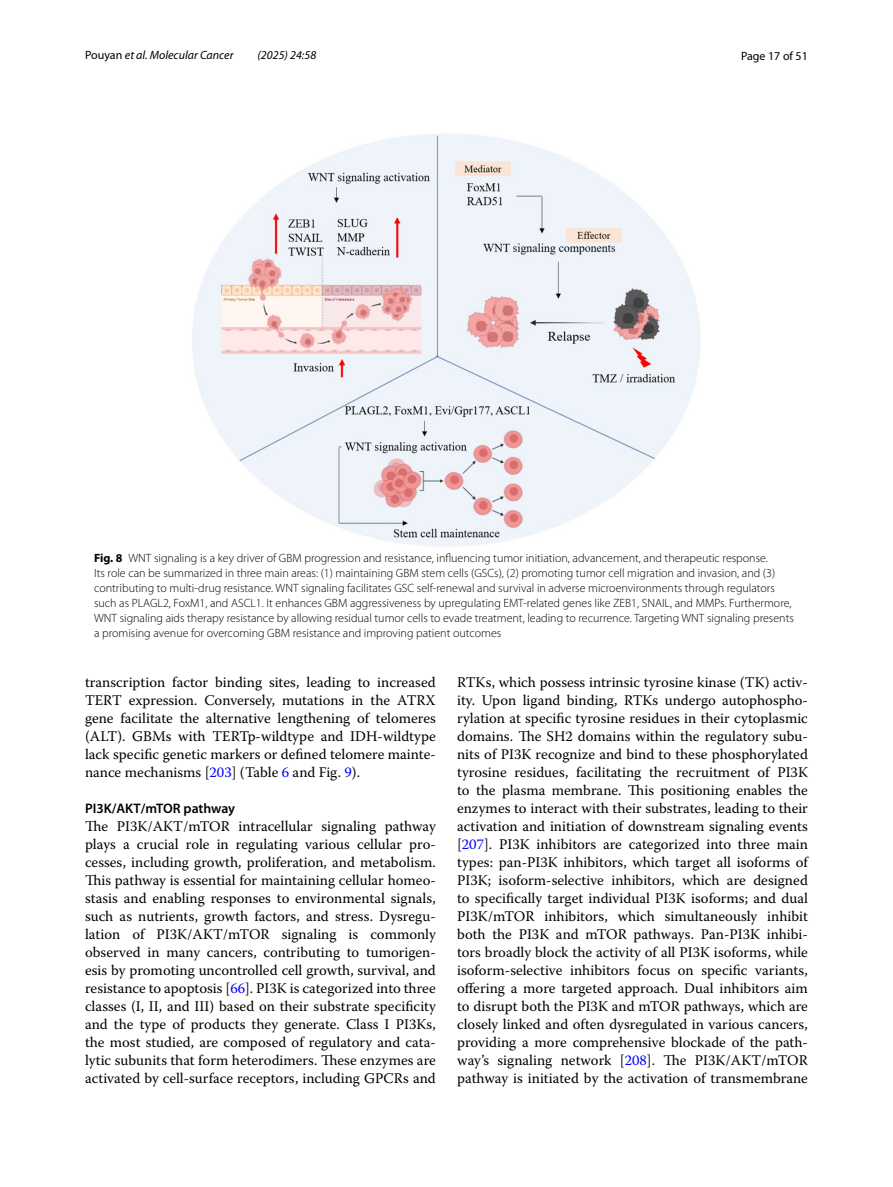
<style>
.page{position:relative;width:893px;height:1187px;background:#fff}
.page>*{position:absolute;margin:0;border:0;box-sizing:border-box;transform-origin:0 0}
.t1{font:14.7px/18px "Warnock Pro";color:#000;text-align:justify}
.t2{font:600 13.8px "Myriad Pro";color:#000}
.t3{font:300 12px/15px "Myriad Pro";color:#000}
.t4{font:italic 12px "Myriad Pro";color:#000}
.t5{font:12px "Myriad Pro";color:#000}
.s1{font-style:normal}
.s2{font-weight:700}
.s3{color:#00f}
</style>
<div class="page">
<img style="left:192px;top:134px;width:508px;height:413px">
<p class="t4" style="left:85px;top:48px;width:150px"><span class="s1">Pouyan</span> et al. Molecular Cancer</p>
<p class="t4" style="left:258px;top:48px;width:60px">(2025) 24:58</p>
<p class="t5" style="left:741px;top:48px;width:68px">Page 17 of 51</p>
<p class="t3" style="left:94px;top:551px;width:701px"><span class="s2">Fig. 8</span> WNT signaling is a key driver of GBM progression and resistance, influencing tumor initiation, advancement, and therapeutic response.<br>Its role can be summarized in three main areas: (1) maintaining GBM stem cells (GSCs), (2) promoting tumor cell migration and invasion, and (3) contributing to multi-drug resistance. WNT signaling facilitates GSC self-renewal and survival in adverse microenvironments through regulators such as PLAGL2, FoxM1, and ASCL1. It enhances GBM aggressiveness by upregulating EMT-related genes like ZEB1, SNAIL, and MMPs. Furthermore, WNT signaling aids therapy resistance by allowing residual tumor cells to evade treatment, leading to recurrence. Targeting WNT signaling presents a promising avenue for overcoming GBM resistance and improving patient outcomes</p>
<p class="t1" style="left:85px;top:672px;width:352px">transcription factor binding sites, leading to increased TERT expression. Conversely, mutations in the ATRX gene facilitate the alternative lengthening of telomeres (ALT). GBMs with TERTp-wildtype and IDH-wildtype lack specific genetic markers or defined telomere mainte&shy;nance mechanisms [<span class="s3">203</span>] (Table <span class="s3">6</span> and Fig. <span class="s3">9</span>).</p>
<p class="t2" style="left:85px;top:799px;width:152px">PI3K/AKT/mTOR pathway</p>
<p class="t1" style="left:85px;top:816px;width:352px">The PI3K/AKT/mTOR intracellular signaling pathway plays a crucial role in regulating various cellular pro&shy;cesses, including growth, proliferation, and metabolism.<br>This pathway is essential for maintaining cellular homeo&shy;stasis and enabling responses to environmental signals, such as nutrients, growth factors, and stress. Dysregu&shy;lation of PI3K/AKT/mTOR signaling is commonly observed in many cancers, contributing to tumorigen&shy;esis by promoting uncontrolled cell growth, survival, and resistance to apoptosis [<span class="s3">66</span>]. PI3K is categorized into three classes (I, II, and III) based on their substrate specificity and the type of products they generate. Class I PI3Ks, the most studied, are composed of regulatory and cata&shy;lytic subunits that form heterodimers. These enzymes are activated by cell-surface receptors, including GPCRs and</p>
<p class="t1" style="left:457px;top:672px;width:352px">RTKs, which possess intrinsic tyrosine kinase (TK) activ&shy;ity. Upon ligand binding, RTKs undergo autophospho&shy;rylation at specific tyrosine residues in their cytoplasmic domains. The SH2 domains within the regulatory subu&shy;nits of PI3K recognize and bind to these phosphorylated tyrosine residues, facilitating the recruitment of PI3K to the plasma membrane. This positioning enables the enzymes to interact with their substrates, leading to their activation and initiation of downstream signaling events [<span class="s3">207</span>]. PI3K inhibitors are categorized into three main types: pan-PI3K inhibitors, which target all isoforms of PI3K; isoform-selective inhibitors, which are designed to specifically target individual PI3K isoforms; and dual PI3K/mTOR inhibitors, which simultaneously inhibit both the PI3K and mTOR pathways. Pan-PI3K inhibi&shy;tors broadly block the activity of all PI3K isoforms, while isoform-selective inhibitors focus on specific variants, offering a more targeted approach. Dual inhibitors aim to disrupt both the PI3K and mTOR pathways, which are closely linked and often dysregulated in various cancers, providing a more comprehensive blockade of the path&shy;way’s signaling network [<span class="s3">208</span>]. The PI3K/AKT/mTOR pathway is initiated by the activation of transmembrane</p>
</div>
